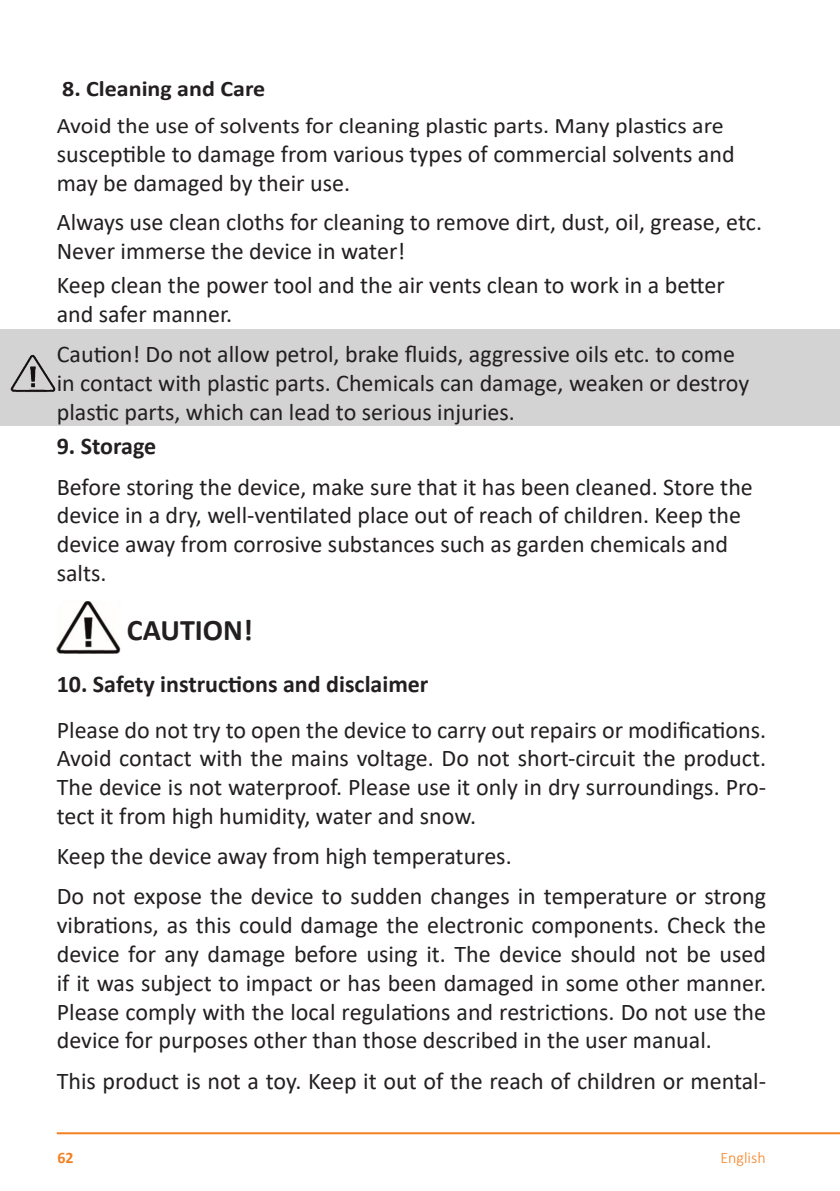
<style>
.page{position:relative;width:840px;height:1191px;background:#fff}
.page>*{position:absolute;margin:0;border:0;box-sizing:border-box;transform-origin:0 0}
.Fließtext{font:700 30px "Calibri";color:#231f20}
.Fließtext-2{font:24px/28.8px "Calibri";color:#231f20}
.Überschrift{font:700 24px "Calibri";color:#231f20}
.Fließtext-3{font:700 24px "Calibri";letter-spacing:-.005em;color:#231f20}
.Fließtext-4{font:22.2px "Calibri";color:#231f20;scale:1.08 1}
.Fließtext-5{font:700 22.2px "Calibri";color:#231f20;scale:1.08 1}
.t1{font:300 16px "Calibri";color:#f58021}
.t2{font:700 16px "Calibri";color:#f58021}
</style>
<div class="page">
<hr style="left:57px;top:1132px;width:782px;height:2px;background:#f58021">
<img style="left:57px;top:601px;width:64px;height:53px">
<hr style="left:0;top:765px;width:1px;height:85px;background:#231f20">
<div style="left:0;top:329px;width:839px;height:96px;background:#d3d3d3"></div>
<p class="Fließtext-5" style="left:62px;top:73px;width:189px">8. Cleaning and Care</p>
<p class="Fließtext-4" style="left:57px;top:110px;width:618px">Avoid the use of solvents for cleaning plastic parts. Many plastics are</p>
<p class="Fließtext-2" style="left:57px;top:139px;width:679px">susceptible to damage from various types of commercial solvents and may be damaged by their use.</p>
<p class="Fließtext-2" style="left:57px;top:207px;width:706px">Always use clean cloths for cleaning to remove dirt, dust, oil, grease, etc.<br>Never immerse the device in water!</p>
<p class="Fließtext-2" style="left:57px;top:270px;width:669px">Keep clean the power tool and the air vents clean to work in a better and safer manner.</p>
<p class="Fließtext-2" style="left:57px;top:339px;width:693px">Caution! Do not allow petrol, brake fluids, aggressive oils etc. to come in contact with plastic parts. Chemicals can damage, weaken or destroy plastic parts, which can lead to serious injuries.</p>
<p class="Fließtext-3" style="left:57px;top:429px;width:101px">9. Storage</p>
<p class="Fließtext-2" style="left:57px;top:471px;width:697px">Before storing the device, make sure that it has been cleaned. Store the device in a dry, well-ventilated place out of reach of children. Keep the device away from corrosive substances such as garden chemicals and salts.</p>
<p class="Fließtext" style="left:127px;top:609px;width:127px">CAUTION!</p>
<p class="Überschrift" style="left:57px;top:667px;width:373px">10. Safety instructions and disclaimer</p>
<p class="Fließtext-2" style="left:57px;top:714px;width:710px;text-align:justify">Please do not try to open the device to carry out repairs or modifications.<br>Avoid contact with the mains voltage. Do not short-circuit the product.<br>The device is not waterproof. Please use it only in dry surroundings. Pro&shy;tect it from high humidity, water and snow.</p>
<p class="Fließtext-2" style="left:57px;top:841px;width:456px">Keep the device away from high temperatures.</p>
<p class="Fließtext-2" style="left:57px;top:881px;width:710px;text-align:justify">Do not expose the device to sudden changes in temperature or strong vibrations, as this could damage the electronic components. Check the device for any damage before using it. The device should not be used if it was subject to impact or has been damaged in some other manner.<br>Please comply with the local regulations and restrictions. Do not use the device for purposes other than those described in the user manual.</p>
<p class="Fließtext-2" style="left:57px;top:1065px;width:710px">This product is not a toy. Keep it out of the reach of children or mental-</p>
<p class="t2" style="left:57px;top:1146px;width:18px">62</p>
<p class="t1" style="left:720px;top:1148px;width:47px">English</p>
</div>
